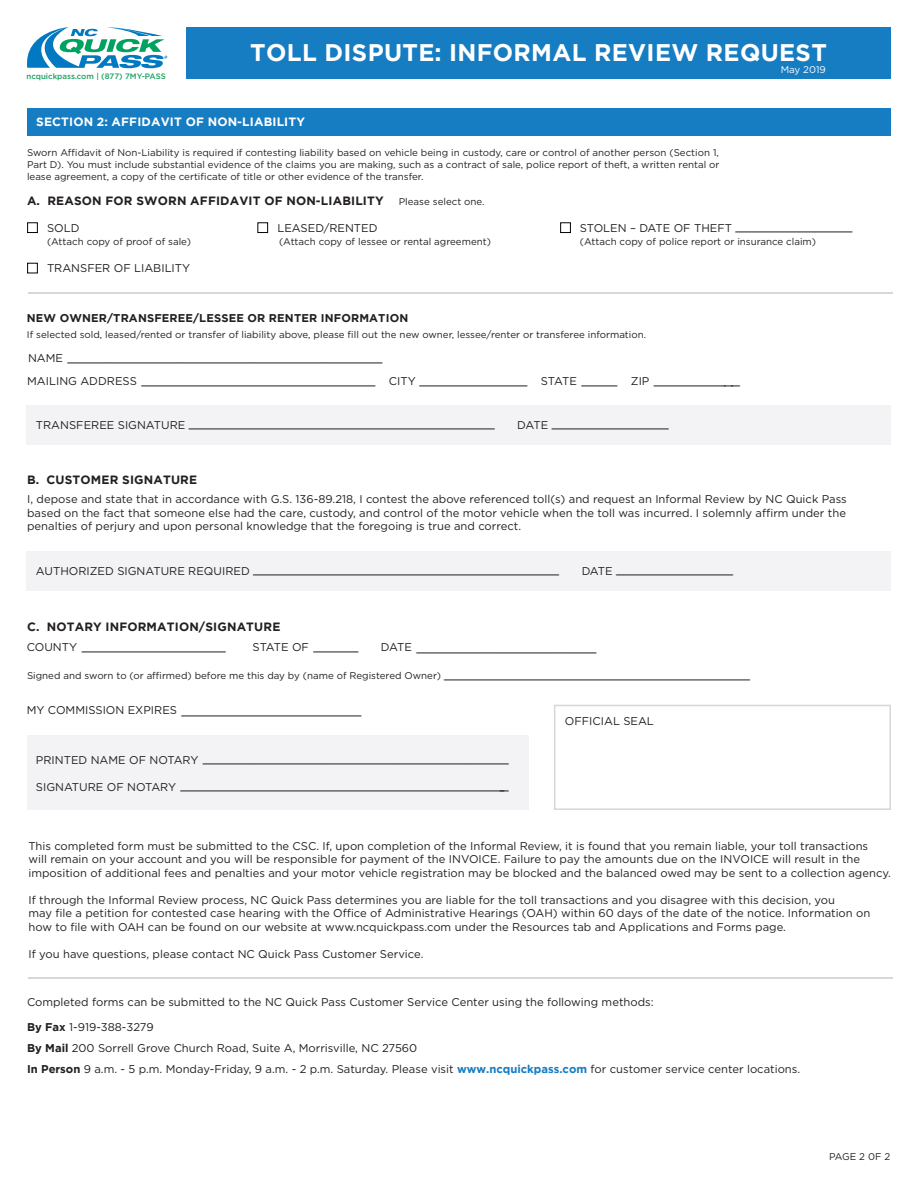
<style>
.page{position:relative;width:918px;height:1188px;background:#fff}
.page>*{position:absolute;margin:0;border:0;box-sizing:border-box;transform-origin:0 0}
.t1{font:700 24px "Gotham";letter-spacing:.015em;color:#fff}
.t2{font:15px/27px "Gotham";color:#231f20}
.t3{font:700 12px "Gotham";letter-spacing:.015em;color:#231f20}
.t4{font:700 12px "Gotham";letter-spacing:.015em;color:#fff}
.t5{font:11.25px/13.5px "Gotham";color:#231f20}
.t6{font:700 11.25px "Gotham";letter-spacing:.015em;color:#231f20}
.t7{font:9.75px/11.7px "Gotham";color:#231f20;text-align:justify}
.t8{font:9.75px "Gotham";color:#fff}
.t9{font:500 7.8px "Gotham";color:#19a160}
.s1{font-size:15px}
.s2{font-size:11.25px}
.s3{font-weight:700}
.s4{font-weight:700;color:#177dc2}
</style>
<div class="page">
<div style="left:27px;top:109px;width:864px;height:27px;background:#177dc2"></div>
<div style="left:27px;top:551px;width:864px;height:40px;background:#f3f3f5"></div>
<div style="left:27px;top:736px;width:502px;height:74px;background:#f3f3f5"></div>
<div style="left:554px;top:705px;width:337px;height:105px;border:2px solid #d6d7d9"></div>
<svg style="left:27px;top:27px;width:140px;height:41px"></svg>
<div style="left:187px;top:27px;width:704px;height:52px;background:#177dc2"></div>
<hr style="left:28px;top:978px;width:864px;height:1px;background:#d6d7d9">
<div style="left:27px;top:223px;width:11px;height:10px;border:1px solid #040503"></div>
<div style="left:258px;top:223px;width:10px;height:10px;border:1px solid #040503"></div>
<div style="left:560px;top:223px;width:11px;height:10px;border:1px solid #040503"></div>
<div style="left:27px;top:263px;width:11px;height:10px;border:1px solid #040503"></div>
<div style="left:27px;top:405px;width:864px;height:40px;background:#f3f3f5"></div>
<hr style="left:28px;top:292px;width:864px;height:2px;background:#d6d7d9">
<p class="t9" style="left:26px;top:71px;width:141px">ncquickpass.com | (877) 7MY-PASS</p>
<h1 class="t1" style="left:250px;top:39px;width:578px">TOLL DISPUTE: INFORMAL REVIEW REQUEST</h1>
<p class="t8" style="left:781px;top:63px;width:47px">May 2019</p>
<p class="t4" style="left:36px;top:115px;width:270px">SECTION 2: AFFIDAVIT OF NON-LIABILITY</p>
<p class="t7" style="left:27px;top:147px;width:694px">Sworn Affidavit of Non-Liability is required if contesting liability based on vehicle being in custody, care or control of another person (Section 1, Part D). You must include substantial evidence of the claims you are making, such as a contract of sale, police report of theft, a written rental or lease agreement, a copy of the certificate of title or other evidence of the transfer.</p>
<p class="t3" style="left:27px;top:194px;width:358px">A. REASON FOR SWORN AFFIDAVIT OF NON-LIABILITY</p>
<p class="t7" style="left:399px;top:195px;width:87px">Please select one.</p>
<p class="t5" style="left:47px;top:221px;width:34px">SOLD</p>
<p class="t5" style="left:277px;top:221px;width:102px">LEASED/RENTED</p>
<p class="t5" style="left:580px;top:221px;width:274px">STOLEN – DATE OF THEFT <span class="s1">_____________</span></p>
<p class="t7" style="left:47px;top:236px;width:145px">(Attach copy of proof of sale)</p>
<p class="t7" style="left:279px;top:236px;width:213px">(Attach copy of lessee or rental agreement)</p>
<p class="t7" style="left:580px;top:236px;width:238px">(Attach copy of police report or insurance claim)</p>
<p class="t5" style="left:47px;top:261px;width:145px">TRANSFER OF LIABILITY</p>
<p class="t6" style="left:27px;top:311px;width:383px">NEW OWNER/TRANSFEREE/LESSEE OR RENTER INFORMATION</p>
<p class="t7" style="left:27px;top:328px;width:621px">If selected sold, leased/rented or transfer of liability above, please fill out the new owner, lessee/renter or transferee information.</p>
<h2 class="t2" style="left:28px;top:342px;width:356px"><sub>NAME</sub> ___________________________________</h2>
<h2 class="t2" style="left:27px;top:364px;width:715px"><sub>MAILING</sub> <sub>ADDRESS</sub> __________________________ <sub>CITY</sub> ____________ <sub>STATE</sub> ____ <sub>ZIP</sub> __________</h2>
<h2 class="t2" style="left:36px;top:408px;width:460px"><sub>TRANSFEREE</sub> <sub>SIGNATURE</sub> __________________________________</h2>
<h2 class="t2" style="left:517px;top:408px;width:153px"><sub>DATE</sub> _____________</h2>
<p class="t3" style="left:27px;top:473px;width:172px">B. CUSTOMER SIGNATURE</p>
<p class="t5" style="left:27px;top:492px;width:821px;text-align:justify">I, depose and state that in accordance with G.S. 136-89.218, I contest the above referenced toll(s) and request an Informal Review by NC Quick Pass based on the fact that someone else had the care, custody, and control of the motor vehicle when the toll was incurred. I solemnly affirm under the penalties of perjury and upon personal knowledge that the foregoing is true and correct.</p>
<h2 class="t2" style="left:36px;top:554px;width:525px"><sub>AUTHORIZED</sub> <sub>SIGNATURE</sub> <sub>REQUIRED</sub> __________________________________</h2>
<h2 class="t2" style="left:582px;top:554px;width:153px"><sub>DATE</sub> _____________</h2>
<p class="t3" style="left:27px;top:619px;width:255px">C. NOTARY INFORMATION/SIGNATURE</p>
<h2 class="t2" style="left:27px;top:631px;width:200px"><sub>COUNTY</sub> ________________</h2>
<p class="t5" style="left:253px;top:640px;width:107px">STATE OF <span class="s1">_____</span></p>
<h2 class="t2" style="left:381px;top:632px;width:217px"><span class="s2">DATE</span> ____________________</h2>
<p class="t7" style="left:27px;top:670px;width:725px">Signed and sworn to (or affirmed) before me this day by (name of Registered Owner) <sup>__________________________________</sup></p>
<h2 class="t2" style="left:27px;top:695px;width:336px"><span class="s2">MY COMMISSION EXPIRES</span> ____________________</h2>
<h2 class="t2" style="left:36px;top:743px;width:475px"><sub>PRINTED</sub> <sub>NAME</sub> <sub>OF</sub> <sub>NOTARY</sub> __________________________________<br><sub>SIGNATURE</sub> <sub>OF</sub> <sub>NOTARY</sub> _____________________________________</h2>
<p class="t5" style="left:565px;top:714px;width:90px">OFFICIAL SEAL</p>
<p class="t5" style="left:28px;top:839px;width:864px">This completed form must be submitted to the CSC. If, upon completion of the Informal Review, it is found that you remain liable, your toll transactions<br>will remain on your account and you will be responsible for payment of the INVOICE. Failure to pay the amounts due on the INVOICE will result in the imposition of additional fees and penalties and your motor vehicle registration may be blocked and the balanced owed may be sent to a collection agency.</p>
<p class="t5" style="left:28px;top:893px;width:844px">If through the Informal Review process, NC Quick Pass determines you are liable for the toll transactions and you disagree with this decision, you<br>may file a petition for contested case hearing with the Office of Administrative Hearings (OAH) within 60 days of the date of the notice. Information on how to file with OAH can be found on our website at www.ncquickpass.com under the Resources tab and Applications and Forms page.</p>
<p class="t5" style="left:28px;top:947px;width:397px">If you have questions, please contact NC Quick Pass Customer Service.</p>
<p class="t5" style="left:27px;top:995px;width:628px">Completed forms can be submitted to the NC Quick Pass Customer Service Center using the following methods:</p>
<p class="t5" style="left:27px;top:1016px;width:775px;line-height:21px"><span class="s3">By Fax</span> 1-919-388-3279<br><span class="s3">By Mail</span> 200 Sorrell Grove Church Road, Suite A, Morrisville, NC 27560<br><span class="s3">In Person</span> 9 a.m. - 5 p.m. Monday-Friday, 9 a.m. - 2 p.m. Saturday. Please visit <span class="s4">www.ncquickpass.com</span> for customer service center locations.</p>
<p class="t7" style="left:829px;top:1151px;width:63px">PAGE 2 0F 2</p>
</div>
